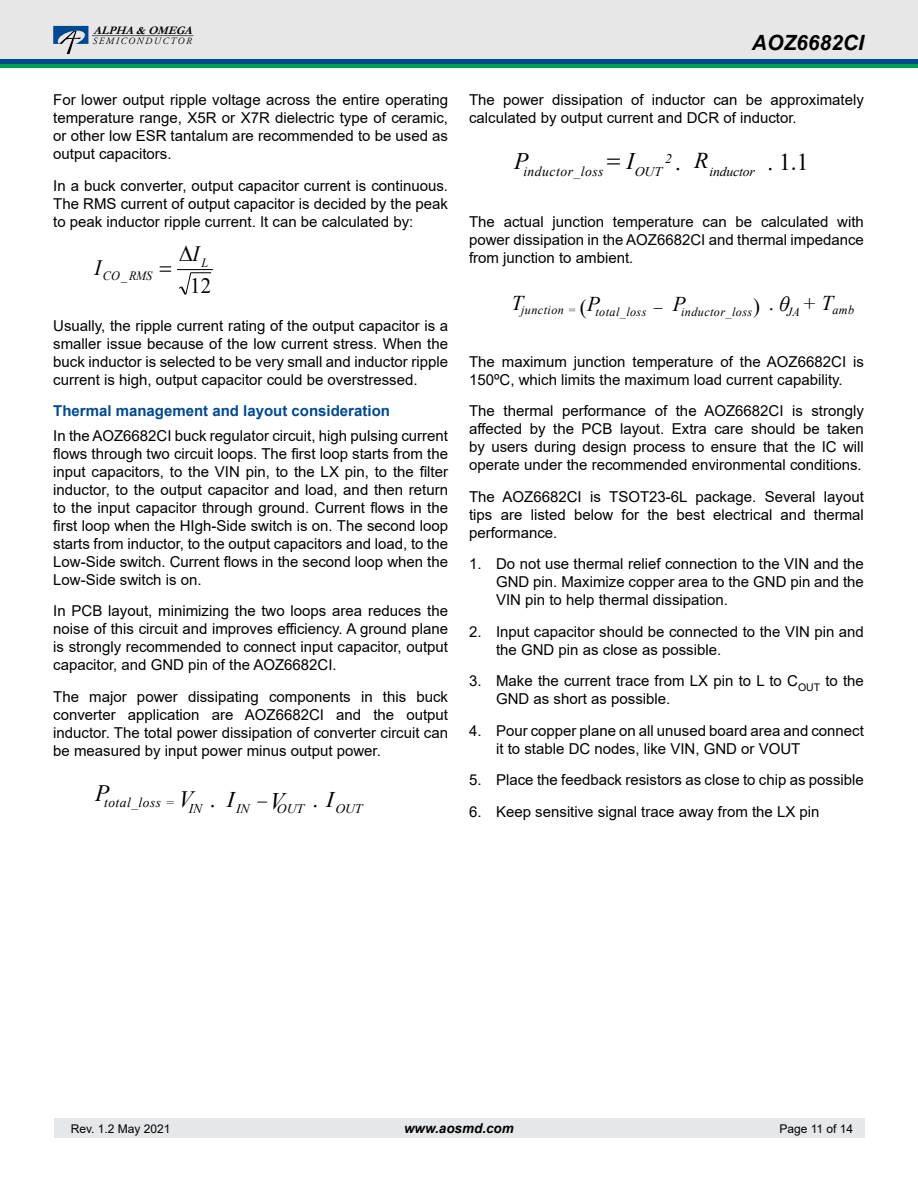
<style>
.page{position:relative;width:918px;height:1188px;background:#fff}
.page>*{position:absolute;margin:0;border:0;box-sizing:border-box;transform-origin:0 0}
.t1{font:24px "Times New Roman";color:#000}
.t2{font:italic 23.7px "Times New Roman";color:#000}
.t3{font:italic 22.65px "Times New Roman";color:#000;scale:1.04 1}
.t4{font:italic 22.35px "Times New Roman";color:#000;scale:1.04 1}
.t5{font:21.9px/32px "Times New Roman";color:#000;text-align:center;scale:.95 1}
.t6{font:italic 21.9px "Times New Roman";color:#000;scale:.95 1}
.t7{font:italic 700 21px "Arial";color:#000}
.t8{font:italic 21px "Times New Roman";color:#000}
.t9{font:15px/18px "Arial";color:#000;text-align:justify}
.t10{font:700 15px "Arial";color:#004990}
.t11{font:italic 13.8px "Times New Roman";letter-spacing:.035em;color:#000}
.t12{font:italic 13.65px "Times New Roman";letter-spacing:.035em;color:#000}
.t13{font:italic 700 13.5px "Arial";color:#000}
.t14{font:italic 13.35px "Times New Roman";color:#000}
.t15{font:italic 13.2px "Times New Roman";letter-spacing:-.01em;color:#000;scale:1.04 1}
.t16{font:italic 13.05px "Times New Roman";letter-spacing:-.01em;color:#000;scale:1.04 1}
.t17{font:italic 12.75px "Times New Roman";color:#000;scale:.95 1}
.t18{font:italic 12.3px "Times New Roman";letter-spacing:.035em;color:#000}
.t19{font:12px "Arial";color:#000}
.t20{font:italic 700 11.55px "Garamond";color:#000}
.t21{font:italic 9.6px "Adobe Garamond Pro";letter-spacing:.16em;color:#000}
.s1{font-style:italic}
.s2{font-style:normal}
.s3{font-size:23.4px}
.s4{font-size:13.2px}
.s5{font-style:normal;font-size:21px}
</style>
<div class="page">
<div style="left:54px;top:1119px;width:810px;height:19px;background:#e6e7e8"></div>
<div style="left:0;top:0;width:918px;height:61px;background:#e7e7e7"></div>
<hr style="left:92px;top:35px;width:101px;height:1px;background:#5f5d59">
<svg style="left:53px;top:26px;width:35px;height:28px"></svg>
<div style="left:0;top:59px;width:918px;height:5px;background:#004990"></div>
<hr style="left:0;top:64px;width:918px;height:3px;background:#00a251">
<svg style="left:179px;top:272px;width:32px;height:23px"></svg>
<hr style="left:177px;top:269px;width:36px;height:1px;background:#000">
<p class="t20" style="left:94px;top:23px;width:100px">ALPHA &amp; OMEGA</p>
<p class="t21" style="left:93px;top:35px;width:100px">SEMICONDUCTOR</p>
<p class="t9" style="left:53px;top:91px;width:396px">For lower output ripple voltage across the entire operating temperature range, X5R or X7R dielectric type of ceramic, or other low ESR tantalum are recommended to be used as output capacitors.</p>
<p class="t9" style="left:53px;top:177px;width:396px">In a buck converter, output capacitor current is continuous.<br>The RMS current of output capacitor is decided by the peak to peak inductor ripple current. It can be calculated by:</p>
<h3 class="t5" style="left:179px;top:240px;width:35px">∆<span class="s1">I<br></span>12</h3>
<p class="t17" style="left:201px;top:255px;width:9px">L</p>
<h3 class="t6" style="left:95px;top:255px;width:9px">I</h3>
<p class="t17" style="left:103px;top:269px;width:54px">CO<span class="s2">_</span> RMS</p>
<p class="t9" style="left:53px;top:316px;width:396px">Usually, the ripple current rating of the output capacitor is a smaller issue because of the low current stress. When the buck inductor is selected to be very small and inductor ripple current is high, output capacitor could be overstressed.</p>
<p class="t10" style="left:53px;top:405px;width:338px">Thermal management and layout consideration</p>
<p class="t9" style="left:53px;top:426px;width:396px">In the AOZ6682CI buck regulator circuit, high pulsing current昀氀ows through two circuit loops. The 昀椀rst loop starts from the input capacitors, to the VIN pin, to the LX pin, to the 昀椀lter inductor, to the output capacitor and load, and then return to the input capacitor through ground. Current 昀氀ows in the昀椀rst loop when the HIgh-Side switch is on. The second loop starts from inductor, to the output capacitors and load, to the Low-Side switch. Current 昀氀ows in the second loop when the Low-Side switch is on.</p>
<p class="t9" style="left:53px;top:602px;width:396px">In PCB layout, minimizing the two loops area reduces the noise of this circuit and improves e昀케ciency. A ground plane is strongly recommended to connect input capacitor, output capacitor, and GND pin of the AOZ6682CI.</p>
<p class="t9" style="left:53px;top:687px;width:396px">The major power dissipating components in this buck converter application are AOZ6682CI and the output inductor. The total power dissipation of converter circuit can be measured by input power minus output power.</p>
<p class="t12" style="left:95px;top:797px;width:99px"><sup>P</sup>total_loss = <span class="s3">V</span></p>
<h3 class="t4" style="left:326px;top:792px;width:9px">I</h3>
<h3 class="t4" style="left:227px;top:792px;width:9px">I</h3>
<p class="t14" style="left:189px;top:804px;width:15px">IN</p>
<p class="t16" style="left:257px;top:804px;width:47px">−<sup>V</sup>OUT</p>
<p class="t16" style="left:335px;top:804px;width:27px">OUT</p>
<p class="t16" style="left:236px;top:804px;width:14px">IN</p>
<h3 class="t7" style="left:752px;top:30px;width:114px">AOZ6682CI</h3>
<p class="t9" style="left:469px;top:91px;width:396px">The power dissipation of inductor can be approximately calculated by output current and DCR of inductor.</p>
<p class="t11" style="left:523px;top:166px;width:140px">inductor_loss <sup>I</sup><span class="s4">OUT</span></p>
<p class="t15" style="left:665px;top:153px;width:8px">2</p>
<h1 class="t1" style="left:779px;top:147px;width:31px">1.1</h1>
<h3 class="t3" style="left:694px;top:153px;width:15px">R</h3>
<h2 class="t2" style="left:514px;top:153px;width:16px">P</h2>
<p class="t15" style="left:709px;top:167px;width:45px">inductor</p>
<p class="t9" style="left:469px;top:213px;width:396px">The actual junction temperature can be calculated with power dissipation in the AOZ6682CI and thermal impedance from junction to ambient.</p>
<p class="t18" style="left:587px;top:308px;width:61px"><sup>P</sup>total_loss</p>
<p class="t18" style="left:787px;top:308px;width:15px">JA</p>
<p class="t18" style="left:512px;top:305px;width:77px"><sup>T</sup>junction = <span class="s5">(</span></p>
<h3 class="t8" style="left:753px;top:289px;width:102px"><span class="s2">)</span> θ + T<sub>amb</sub></h3>
<p class="t9" style="left:469px;top:352px;width:396px">The maximum junction temperature of the AOZ6682CI is<br>150ºC, which limits the maximum load current capability.</p>
<p class="t9" style="left:469px;top:402px;width:396px">The thermal performance of the AOZ6682CI is strongly a昀昀ected by the PCB layout. Extra care should be taken by users during design process to ensure that the IC will operate under the recommended environmental conditions.</p>
<p class="t9" style="left:469px;top:487px;width:396px">The AOZ6682CI is TSOT23-6L package. Several layout tips are listed below for the best electrical and thermal performance.</p>
<p class="t9" style="left:496px;top:556px;width:369px;text-indent:-27px">1. Do not use thermal relief connection to the VIN and the GND pin. Maximize copper area to the GND pin and the VIN pin to help thermal dissipation.</p>
<p class="t9" style="left:496px;top:624px;width:369px;text-indent:-27px">2. Input capacitor should be connected to the VIN pin and the GND pin as close as possible.</p>
<p class="t9" style="left:496px;top:672px;width:369px;text-indent:-27px">3. Make the current trace from LX pin to L to C<sub>OUT</sub> to the<br>GND as short as possible.</p>
<p class="t9" style="left:496px;top:723px;width:369px;text-indent:-27px">4. Pour copper plane on all unused board area and connect it to stable DC nodes, like VIN, GND or VOUT</p>
<p class="t9" style="left:469px;top:772px;width:396px">5. Place the feedback resistors as close to chip as possible</p>
<p class="t9" style="left:469px;top:804px;width:352px">6. Keep sensitive signal trace away from the LX pin</p>
<p class="t18" style="left:673px;top:308px;width:81px"><sup>P</sup>inductor_loss</p>
<p class="t19" style="left:71px;top:1125px;width:101px">Rev. 1.2 May 2021</p>
<p class="t13" style="left:404px;top:1121px;width:111px">www.aosmd.com</p>
<p class="t19" style="left:779px;top:1125px;width:75px">Page 11 of 14</p>
</div>
